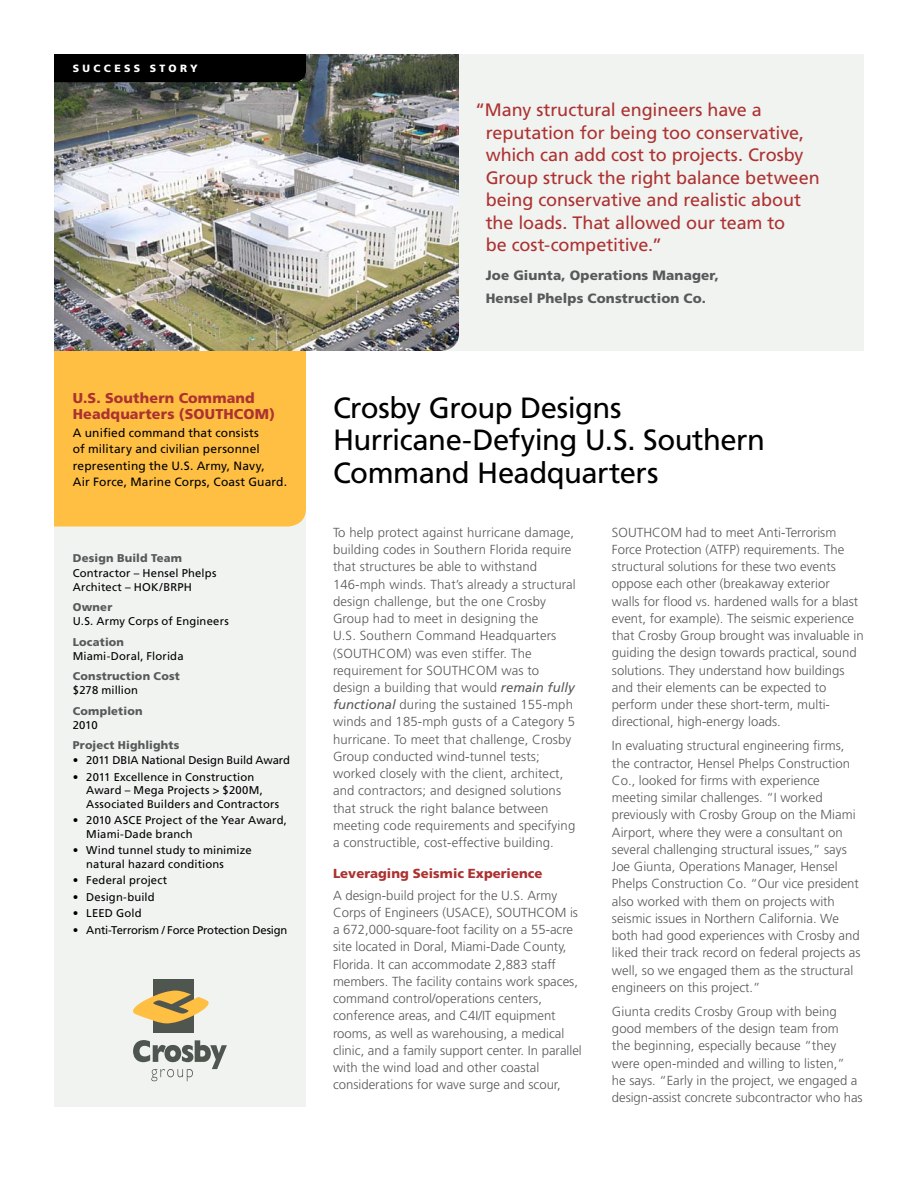
<style>
.page{position:relative;width:918px;height:1188px;background:#fff}
.page>*{position:absolute;margin:0;border:0;box-sizing:border-box;transform-origin:0 0}
.t1{font:29.25px/32.2px "Frutiger";letter-spacing:-.02em;color:#000}
.t2{font:18px/22.5px "Frutiger";letter-spacing:-.005em;color:#ac3231}
.t3{font:900 14.25px/15.8px "Frutiger";letter-spacing:.01em;color:#ac3231}
.t4{font:900 13.5px/22.5px "Frutiger";letter-spacing:.01em;color:#58595b}
.t5{font:300 13.2px/17.2px "Frutiger";color:#58595b}
.t6{font:900 13.2px "Frutiger";color:#ac3231}
.t7{font:12px/16.5px "Frutiger";letter-spacing:.01em;color:#000}
.t8{font:11.25px/13.5px "Frutiger";letter-spacing:.01em;color:#000}
.t9{font:900 11.25px "Frutiger";letter-spacing:.015em;color:#58595b}
.t10{font:11.25px "Frutiger";letter-spacing:-.015em;color:#000}
.t11{font:11.25px "Frutiger";letter-spacing:-.01em;color:#000}
.t12{font:900 10.5px "Frutiger";letter-spacing:.32em;color:#fff}
.s1{font-weight:400;font-style:italic}
</style>
<div class="page">
<div style="left:351px;top:54px;width:513px;height:297px;background:#f1f3f1"></div>
<div style="left:54px;top:456px;width:252px;height:651px;background:#f1f3f1"></div>
<div style="left:54px;top:351px;width:252px;height:175px;background:#febf43"></div>
<img style="left:54px;top:54px;width:405px;height:297px">
<div style="left:54px;top:54px;width:252px;height:28px;background:#000"></div>
<div style="left:153px;top:980px;width:40px;height:53px;background:#4f5650"></div>
<svg style="left:133px;top:990px;width:76px;height:34px"></svg>
<svg style="left:133px;top:1040px;width:94px;height:41px"></svg>
<p class="t12" style="left:73px;top:62px;width:60px">Success</p>
<p class="t12" style="left:150px;top:62px;width:50px">story</p>
<p class="t3" style="left:73px;top:390px;width:183px">U.S. Southern Command<br>Headquarters (SOUT</p>
<p class="t3" style="left:223px;top:406px;width:53px">HCOM)</p>
<p class="t7" style="left:73px;top:424px;width:216px">A unified command that consists<br>of military and civilian personnel representing the U.S. Army, Navy,<br>Air Force, Marine Corps, Coast Guard.</p>
<p class="t9" style="left:73px;top:552px;width:111px">Design Build Team</p>
<p class="t8" style="left:73px;top:565px;width:145px;line-height:14.2px">Contractor – Hensel Phelps<br>Architect – HOK/BRPH</p>
<p class="t9" style="left:73px;top:600px;width:41px">Owner</p>
<p class="t8" style="left:73px;top:615px;width:157px">U.S. Army Corps of Engineers</p>
<p class="t9" style="left:73px;top:635px;width:53px">Location</p>
<p class="t8" style="left:73px;top:649px;width:112px">Miami-Doral, Florida</p>
<p class="t9" style="left:73px;top:669px;width:109px">Construction Cost</p>
<p class="t8" style="left:73px;top:684px;width:67px">$278 million</p>
<p class="t9" style="left:73px;top:704px;width:71px">Completion</p>
<p class="t8" style="left:73px;top:718px;width:26px">2010</p>
<p class="t9" style="left:73px;top:738px;width:108px">Project Highlights</p>
<p class="t11" style="left:73px;top:754px;width:219px">• 2011 DBIA National Design Build Award</p>
<p class="t8" style="left:86px;top:770px;width:194px;text-indent:-14px">• 2011 Excellence in Construction<br>Award – Mega Projects &gt; $200M,<br>Associated Builders and Contractors</p>
<p class="t8" style="left:86px;top:813px;width:202px;text-indent:-14px">• 2010 ASCE Project of the Year Award,<br>Miami-Dade branch</p>
<p class="t8" style="left:86px;top:843px;width:167px;text-indent:-14px">• Wind tunnel study to minimize natural hazard conditions</p>
<p class="t8" style="left:73px;top:873px;width:96px">• Federal project</p>
<p class="t8" style="left:73px;top:890px;width:83px">• Design-build</p>
<p class="t8" style="left:73px;top:906px;width:70px">• LEED Gold</p>
<p class="t10" style="left:73px;top:923px;width:216px">• Anti-Terrorism / Force Protection Design</p>
<p class="t2" style="left:486px;top:98px;width:335px;text-indent:-10px">“Many structural engineers have a reputation for being too conservative, which can add cost to projects. Crosby Group struck the right balance between being conservative and realistic about the loads. That allowed our team to<br>be cost-competitive.”</p>
<p class="t4" style="left:486px;top:264px;width:235px">Joe Giunta, Operations Manager,<br>Hensel Phelps Construction Co.</p>
<h1 class="t1" style="left:333px;top:392px;width:433px">Crosby Group Designs<br>Hurricane-Defying U.S. Southern<br>Command Headquarters</h1>
<p class="t5" style="left:333px;top:524px;width:244px">To help protect against hurricane damage, building codes in Southern Florida require that structures be able to withstand 146-mph winds. That’s already a structural design challenge, but the one Crosby Group had to meet in designing the<br>U.S. Southern Command Headquarters (SOUTHCOM) was even stiffer. The requirement for SOUTHCOM was to design a building that would <span class="s1">remain fully functional</span> during the sustained 155-mph winds and 185-mph gusts of a Category 5 hurricane. To meet that challenge, Crosby Group conducted wind-tunnel tests; worked closely with the client, architect, and contractors; and designed solutions that struck the right balance between meeting code requirements and specifying a constructible, cost-effective building.</p>
<p class="t6" style="left:333px;top:865px;width:211px">Leveraging Seismic Experience</p>
<p class="t5" style="left:333px;top:887px;width:250px">A design-build project for the U.S. Army Corps of Engineers (USACE), SOUTHCOM is a 672,000-square-foot facility on a 55-acre site located in Doral, Miami-Dade County, Florida. It can accommodate 2,883 staff members. The facility contains work spaces, command control/operations centers, conference areas, and C4I/IT equipment rooms, as well as warehousing, a medical clinic, and a family support center. In parallel with the wind load and other coastal considerations for wave surge and scour,</p>
<p class="t5" style="left:612px;top:523px;width:253px">SOUTHCOM had to meet Anti-Terrorism Force Protection (ATFP) requirements. The structural solutions for these two events oppose each other (breakaway exterior<br>walls for flood vs. hardened walls for a blast event, for example). The seismic experience that Crosby Group brought was invaluable in guiding the design towards practical, sound solutions. They understand how buildings and their elements can be expected to perform under these short-term, multi&shy;directional, high-energy loads.</p>
<p class="t5" style="left:612px;top:737px;width:250px">In evaluating structural engineering firms, the contractor, Hensel Phelps Construction Co., looked for firms with experience meeting similar challenges. “I worked previously with Crosby Group on the Miami Airport, where they were a consultant on several challenging structural issues,” says Joe Giunta, Operations Manager, Hensel Phelps Construction Co. “Our vice president also worked with them on projects with seismic issues in Northern California. We both had good experiences with Crosby and liked their track record on federal projects as well, so we engaged them as the structural engineers on this project.”</p>
<p class="t5" style="left:612px;top:1003px;width:252px">Giunta credits Crosby Group with being good members of the design team from<br>the beginning, especially because “they were open-minded and willing to listen,”<br>he says. “Early in the project, we engaged a design-assist concrete subcontractor who has</p>
</div>
